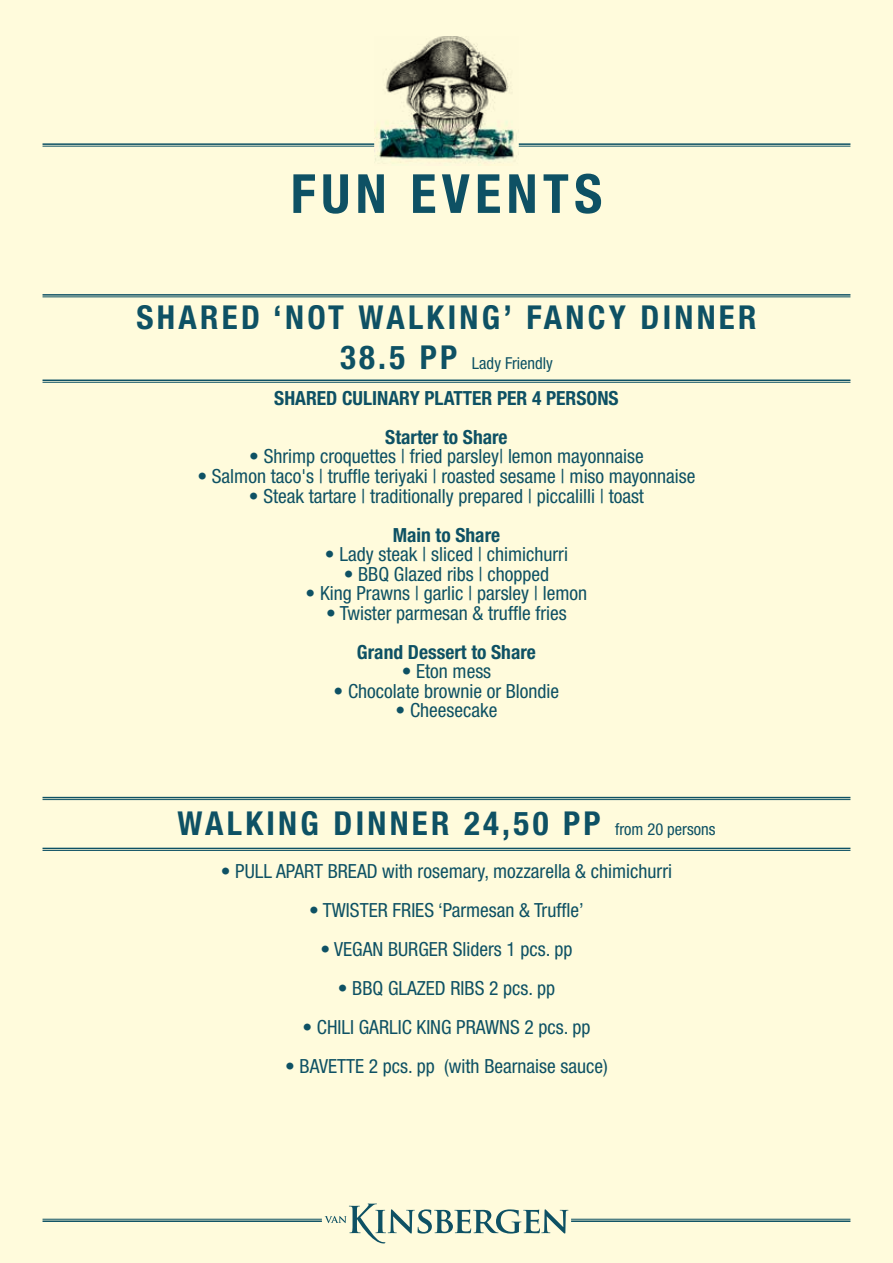
<style>
.page{position:relative;width:893px;height:1263px;background:#fffbdc}
.page>*{position:absolute;margin:0;border:0;box-sizing:border-box;transform-origin:0 0}
.t1{font:700 condensed 54px "Helvetica Neue LT Std";letter-spacing:.1em;color:#0e5164}
.t2{font:700 condensed 33px "Helvetica Neue LT Std";letter-spacing:.1em;color:#0e5164}
.t3{font:condensed 19.5px "Helvetica Neue LT Std";color:#0e5164}
.t4{font:700 condensed 19.5px/39px "Helvetica Neue LT Std";color:#0e5164;text-align:center}
.t5{font:condensed 16.5px "Helvetica Neue LT Std";color:#0e5164}
.s1{font-weight:700;font-size:33px}
.s2{font-weight:400;font-size:16.5px}
</style>
<div class="page">
<img style="left:374px;top:36px;width:145px;height:128px">
<hr style="left:43px;top:294px;width:807px;height:2px;background:#0e5164">
<hr style="left:43px;top:297px;width:807px;height:1px;background:#0e5164">
<hr style="left:519px;top:143px;width:331px;height:2px;background:#0e5164">
<hr style="left:519px;top:146px;width:331px;height:1px;background:#0e5164">
<hr style="left:43px;top:143px;width:331px;height:2px;background:#0e5164">
<hr style="left:43px;top:146px;width:331px;height:1px;background:#0e5164">
<hr style="left:43px;top:1219px;width:279px;height:1px;background:#0e5164">
<hr style="left:43px;top:1220px;width:279px;height:2px;background:#0e5164">
<hr style="left:571px;top:1219px;width:279px;height:1px;background:#0e5164">
<hr style="left:571px;top:1220px;width:279px;height:2px;background:#0e5164">
<svg style="left:325px;top:1203px;width:243px;height:41px"></svg>
<hr style="left:43px;top:797px;width:807px;height:1px;background:#0e5164">
<hr style="left:43px;top:799px;width:807px;height:1px;background:#0e5164">
<hr style="left:43px;top:379px;width:807px;height:2px;background:#0e5164">
<hr style="left:43px;top:382px;width:807px;height:1px;background:#0e5164">
<hr style="left:43px;top:848px;width:807px;height:1px;background:#0e5164">
<hr style="left:43px;top:850px;width:807px;height:1px;background:#0e5164">
<h1 class="t1" style="left:291px;top:161px;width:313px">FUN EVENTS</h1>
<h2 class="t2" style="left:136px;top:298px;width:621px">SHARED ‘NOT WALKING’ FANCY DINNER</h2>
<p class="t5" style="left:340px;top:353px;width:214px"><span class="s1">38.5 PP</span> Lady Friendly</p>
<p class="t4" style="left:274px;top:378px;width:346px">SHARED CULINARY PLATTER PER 4 PERSONS<br>Starter to Share</p>
<p class="t3" style="left:249px;top:445px;width:396px">• Shrimp croquettes | fried parsley| lemon mayonnaise</p>
<p class="t3" style="left:197px;top:465px;width:500px">• Salmon taco's | truffle teriyaki | roasted sesame | miso mayonnaise</p>
<p class="t3" style="left:249px;top:484px;width:397px">• Steak tartare | traditionally prepared | piccalilli | toast</p>
<p class="t4" style="left:393px;top:515px;width:109px">Main to Share</p>
<p class="t3" style="left:325px;top:543px;width:245px">• Lady steak | sliced | chimichurri</p>
<p class="t3" style="left:344px;top:562px;width:207px">• BBQ Glazed ribs | chopped</p>
<p class="t3" style="left:306px;top:582px;width:283px">• King Prawns | garlic | parsley | lemon</p>
<p class="t3" style="left:326px;top:601px;width:242px">• Twister parmesan &amp; truffle fries</p>
<p class="t4" style="left:357px;top:632px;width:180px">Grand Dessert to Share</p>
<p class="t3" style="left:402px;top:660px;width:91px">• Eton mess</p>
<p class="t3" style="left:334px;top:679px;width:227px">• Chocolate brownie or Blondie</p>
<p class="t3" style="left:396px;top:699px;width:103px">• Cheesecake</p>
<h2 class="t2" style="left:177px;top:803px;width:540px">WALKING DINNER 24,50 PP <span class="s2">from 20 persons</span></h2>
<p class="t3" style="left:221px;top:860px;width:453px">• PULL APART BREAD with rosemary, mozzarella &amp; chimichurri</p>
<p class="t3" style="left:309px;top:899px;width:276px">• TWISTER FRIES ‘Parmesan &amp; Truffle’</p>
<p class="t3" style="left:320px;top:938px;width:253px">• VEGAN BURGER Sliders 1 pcs. pp</p>
<p class="t3" style="left:338px;top:977px;width:219px">• BBQ GLAZED RIBS 2 pcs. pp</p>
<p class="t3" style="left:302px;top:1016px;width:290px">• CHILI GARLIC KING PRAWNS 2 pcs. pp</p>
<p class="t3" style="left:285px;top:1055px;width:324px">• BAVETTE 2 pcs. pp (with Bearnaise sauce)</p>
</div>
